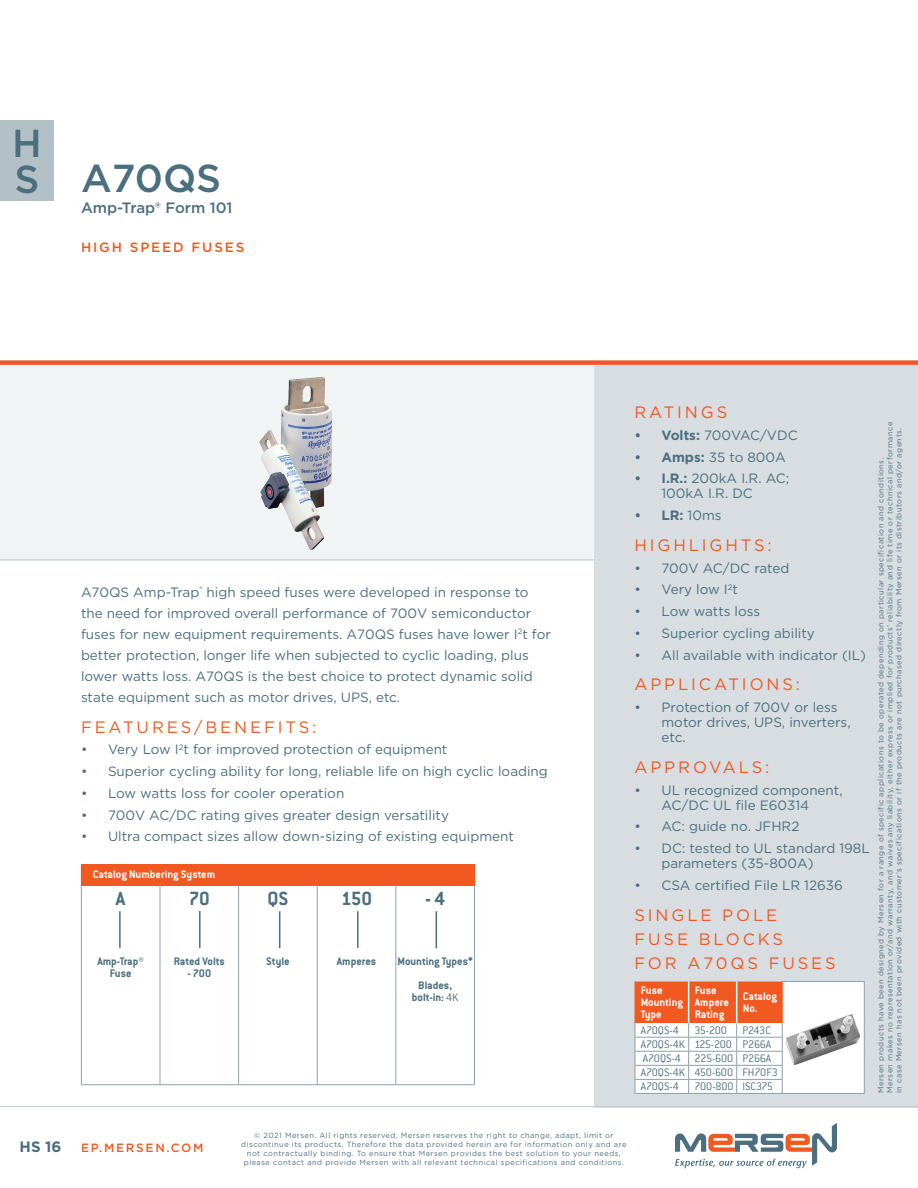
<style>
.page{position:relative;width:918px;height:1188px;background:#fff}
.page>*{position:absolute;margin:0;border:0;box-sizing:border-box;transform-origin:0 0}
.NEW_Product_MSL_Page{font:500 39px/36px "Gotham";color:#4b6f7f}
.NEW_Table_text{font:700 21px "Conduit ITC Std";letter-spacing:-.005em;color:#4b6f7f}
.NEW_Subhead{font:16.5px/24px "Gotham";letter-spacing:.175em;color:#f15921}
.NEW_Product_MSL_Desc{font:500 15px "Gotham";color:#4b6f7f}
.t1{font:700 15px "Gotham";color:#4b6f7f}
.NEW_Text{font:13.5px/21px "Gotham";color:#4b6f7f}
.NEW_Product_group{font:500 13.5px "Gotham";letter-spacing:.14em;color:#f15921}
.t2{font:700 13.5px "Gotham";color:#4b6f7f}
.NEW_Table_text-2{font:300 12px "Conduit ITC Std";color:#4b6f7f}
.NEW_Table_text-3{font:700 12px/12px "Conduit ITC Std";color:#4b6f7f;text-align:center}
.NEW_Table_header{font:700 12px/12px "Conduit ITC Std";color:#fff}
.t3{font:500 12px "Gotham";letter-spacing:.14em;color:#f15921}
.t4{font:7.5px/9px "Gotham";letter-spacing:.06em;color:#4b6f7f}
.s1{font-weight:300}
.s2{font-weight:700}
.s3{font-weight:400}
</style>
<div class="page">
<svg style="left:675px;top:1123px;width:162px;height:45px"></svg>
<div style="left:0;top:365px;width:594px;height:195px;background:#f1f4f5"></div>
<div style="left:594px;top:365px;width:324px;height:742px;background:#d7dde0"></div>
<div style="left:0;top:360px;width:918px;height:5px;background:#f15921"></div>
<hr style="left:0;top:560px;width:594px;height:1px;background:#c0cace">
<hr style="left:0;top:1106px;width:918px;height:1px;background:#c0cace">
<div style="left:0;top:120px;width:54px;height:81px;background:#b3c0c6"></div>
<img style="left:259px;top:377px;width:73px;height:173px">
<hr style="left:635px;top:1093px;width:54px;height:1px;background:#8ba2aa">
<hr style="left:689px;top:1093px;width:48px;height:1px;background:#8ba2aa">
<hr style="left:737px;top:1093px;width:45px;height:1px;background:#8ba2aa">
<hr style="left:782px;top:981px;width:83px;height:1px;background:#8ba2aa">
<svg style="left:635px;top:982px;width:230px;height:111px;background:#f5caba"></svg>
<hr style="left:782px;top:1093px;width:83px;height:1px;background:#8ba2aa">
<div style="left:785px;top:1008px;width:77px;height:59px;background:#fff"></div>
<img style="left:786px;top:1015px;width:73px;height:50px">
<div style="left:81px;top:865px;width:393px;height:21px;background:#f15921"></div>
<hr style="left:81px;top:864px;width:79px;height:1px;background:#f15921">
<hr style="left:160px;top:864px;width:79px;height:1px;background:#f15921">
<hr style="left:239px;top:864px;width:78px;height:1px;background:#f15921">
<hr style="left:317px;top:864px;width:79px;height:1px;background:#f15921">
<hr style="left:396px;top:864px;width:79px;height:1px;background:#f15921">
<hr style="left:81px;top:886px;width:1px;height:198px;background:#8ba2aa">
<hr style="left:160px;top:886px;width:1px;height:198px;background:#8ba2aa">
<hr style="left:238px;top:886px;width:1px;height:198px;background:#8ba2aa">
<hr style="left:317px;top:886px;width:1px;height:198px;background:#8ba2aa">
<hr style="left:396px;top:886px;width:1px;height:198px;background:#8ba2aa">
<hr style="left:474px;top:886px;width:1px;height:198px;background:#8ba2aa">
<hr style="left:81px;top:1084px;width:79px;height:1px;background:#8ba2aa">
<hr style="left:160px;top:1084px;width:79px;height:1px;background:#8ba2aa">
<hr style="left:239px;top:1084px;width:78px;height:1px;background:#8ba2aa">
<hr style="left:317px;top:1084px;width:79px;height:1px;background:#8ba2aa">
<hr style="left:396px;top:1084px;width:79px;height:1px;background:#8ba2aa">
<svg style="left:474px;top:865px;width:1px;height:21px"></svg>
<hr style="left:119px;top:911px;width:2px;height:37px;background:#4b6f7f">
<hr style="left:279px;top:911px;width:1px;height:37px;background:#4b6f7f">
<hr style="left:199px;top:911px;width:2px;height:37px;background:#4b6f7f">
<hr style="left:436px;top:911px;width:1px;height:37px;background:#4b6f7f">
<hr style="left:357px;top:911px;width:1px;height:37px;background:#4b6f7f">
<h1 class="NEW_Product_MSL_Page" style="left:12px;top:125px;width:31px">H<br>S</h1>
<p class="NEW_Product_MSL_Page" style="left:81px;top:160px;width:142px">A70QS</p>
<p class="NEW_Product_MSL_Desc" style="left:81px;top:198px;width:153px">Amp-Trap® Form 101</p>
<p class="NEW_Product_group" style="left:81px;top:239px;width:165px">HIGH SPEED FUSES</p>
<p class="NEW_Text" style="left:81px;top:581px;width:471px">A70QS Amp-Trap<sup>®</sup> high speed fuses were developed in response to the need for improved overall performance of 700V semiconductor fuses for new equipment requirements. A70QS fuses have lower I<sup>2</sup>t for better protection, longer life when subjected to cyclic loading, plus lower watts loss. A70QS is the best choice to protect dynamic solid state equipment such as motor drives, UPS, etc.</p>
<p class="NEW_Subhead" style="left:81px;top:714px;width:237px">FEATURES/BENEFITS:</p>
<p class="NEW_Text" style="left:81px;top:739px;width:368px">• Very Low I<sup>2</sup>t for improved protection of equipment</p>
<p class="NEW_Text" style="left:81px;top:761px;width:468px">• Superior cycling ability for long, reliable life on high cyclic loading</p>
<p class="NEW_Text" style="left:81px;top:782px;width:265px">• Low watts loss for cooler operation</p>
<p class="NEW_Text" style="left:81px;top:804px;width:370px">• 700V AC/DC rating gives greater design versatility</p>
<p class="NEW_Text" style="left:81px;top:826px;width:434px">• Ultra compact sizes allow down-sizing of existing equipment</p>
<p class="NEW_Table_header" style="left:93px;top:868px;width:124px">Catalog Numbering System</p>
<p class="NEW_Table_text" style="left:116px;top:886px;width:11px">A</p>
<p class="NEW_Table_text" style="left:189px;top:886px;width:23px">70</p>
<p class="NEW_Table_text" style="left:267px;top:886px;width:22px">QS</p>
<p class="NEW_Table_text" style="left:341px;top:886px;width:32px">150</p>
<p class="NEW_Table_text" style="left:425px;top:886px;width:22px">- 4</p>
<p class="NEW_Table_text-3" style="left:97px;top:955px;width:48px">Amp-Trap®<br>Fuse</p>
<p class="NEW_Table_text-3" style="left:174px;top:955px;width:53px">Rated Volts</p>
<p class="NEW_Table_text-3" style="left:187px;top:967px;width:25px">- 700</p>
<p class="NEW_Table_text-3" style="left:266px;top:955px;width:25px">Style</p>
<p class="NEW_Table_text-3" style="left:337px;top:955px;width:41px">Amperes</p>
<p class="NEW_Table_text-3" style="left:398px;top:955px;width:77px">Mounting Types*</p>
<p class="NEW_Table_text-3" style="left:412px;top:979px;width:48px">Blades, bolt-in: <span class="s1">4K</span></p>
<p class="NEW_Subhead" style="left:634px;top:400px;width:94px">RATINGS</p>
<p class="NEW_Text" style="left:634px;top:424px;width:165px"><span class="s2">• Volts:</span> 700VAC/VDC</p>
<p class="NEW_Text" style="left:634px;top:446px;width:153px"><span class="s2">• Amps:</span> 35 to 800A</p>
<p class="NEW_Text" style="left:662px;top:471px;width:129px;line-height:15px;text-indent:-27px"><span class="s2">• I.R.:</span> 200kA I.R. AC;<br>100kA I.R. DC</p>
<p class="t2" style="left:634px;top:506px;width:89px">• LR: <span class="s3">10ms</span></p>
<p class="NEW_Subhead" style="left:634px;top:533px;width:139px">HIGHLIGHTS:</p>
<p class="NEW_Text" style="left:634px;top:557px;width:156px">• 700V AC/DC rated</p>
<p class="NEW_Text" style="left:634px;top:579px;width:105px">• Very low I<sup>2</sup>t</p>
<p class="NEW_Text" style="left:634px;top:601px;width:127px">• Low watts loss</p>
<p class="NEW_Text" style="left:634px;top:622px;width:182px">• Superior cycling ability</p>
<p class="NEW_Text" style="left:634px;top:644px;width:233px">• All available with indicator (IL)</p>
<p class="NEW_Subhead" style="left:634px;top:672px;width:167px">APPLICATIONS:</p>
<p class="NEW_Text" style="left:662px;top:700px;width:191px;line-height:15px;text-indent:-27px">• Protection of 700V or less motor drives, UPS, inverters, etc.</p>
<p class="NEW_Subhead" style="left:634px;top:755px;width:137px">APPROVALS:</p>
<p class="NEW_Text" style="left:634px;top:782px;width:210px;line-height:15px;text-align:center">• UL recognized component,<br>AC/DC UL file E60314</p>
<p class="NEW_Text" style="left:634px;top:816px;width:166px">• AC: guide no. JFHR2</p>
<p class="NEW_Text" style="left:662px;top:841px;width:210px;line-height:15px;text-indent:-27px">• DC: tested to UL standard 198L parameters (35-800A)</p>
<p class="NEW_Text" style="left:634px;top:874px;width:210px">• CSA certified File LR 12636</p>
<p class="NEW_Subhead" style="left:634px;top:903px;width:203px">SINGLE POLE<br>FUSE BLOCKS<br>FOR A70QS FUSES</p>
<p class="NEW_Table_header" style="left:641px;top:984px;width:44px">Fuse<br>Mounting<br>Type</p>
<p class="NEW_Table_header" style="left:695px;top:984px;width:23px">Fuse</p>
<p class="NEW_Table_header" style="left:695px;top:996px;width:36px">Ampere<br>Rating</p>
<p class="NEW_Table_header" style="left:743px;top:990px;width:36px">Catalog<br>No.</p>
<p class="NEW_Table_text-2" style="left:641px;top:1023px;width:40px">A70QS-4</p>
<p class="NEW_Table_text-2" style="left:694px;top:1023px;width:34px">35-200</p>
<p class="NEW_Table_text-2" style="left:742px;top:1023px;width:30px">P243C</p>
<p class="NEW_Table_text-2" style="left:641px;top:1037px;width:46px">A70QS-4K</p>
<p class="NEW_Table_text-2" style="left:694px;top:1037px;width:39px">125-200</p>
<p class="NEW_Table_text-2" style="left:742px;top:1037px;width:30px">P266A</p>
<p class="NEW_Table_text-2" style="left:643px;top:1051px;width:40px">A70QS-4</p>
<p class="NEW_Table_text-2" style="left:694px;top:1051px;width:40px">225-600</p>
<p class="NEW_Table_text-2" style="left:742px;top:1051px;width:30px">P266A</p>
<p class="NEW_Table_text-2" style="left:641px;top:1065px;width:46px">A70QS-4K</p>
<p class="NEW_Table_text-2" style="left:694px;top:1065px;width:40px">450-600</p>
<p class="NEW_Table_text-2" style="left:742px;top:1065px;width:37px">FH70F3</p>
<p class="NEW_Table_text-2" style="left:641px;top:1079px;width:40px">A70QS-4</p>
<p class="NEW_Table_text-2" style="left:694px;top:1079px;width:41px">700-800</p>
<p class="NEW_Table_text-2" style="left:742px;top:1079px;width:32px">ISC375</p>
<p class="t4" style="left:876px;top:1093px;width:673px;rotate:-90deg">Mersen products have been designed by Mersen for a range of specific applications to be operated depending on particular specification and conditions.<br>Mersen makes no representation or/and warranty, and waives any liability, either express or implied for products’ reliability and life time or technical performance in case Mersen has not been provided with customer’s specifications or if the products are not purchased directly from Mersen or its distributors and/or agents.</p>
<p class="t1" style="left:20px;top:1136px;width:43px">HS 16</p>
<p class="t3" style="left:81px;top:1140px;width:124px">EP.MERSEN.COM</p>
<p class="t4" style="left:241px;top:1131px;width:387px;text-align:center">© 2021 Mersen. All rights reserved. Mersen reserves the right to change, adapt, limit or discontinue its products. Therefore the data provided herein are for information only and are not contractually binding. To ensure that Mersen provides the best solution to your needs, please contact and provide Mersen with all relevant technical specifications and conditions.</p>
</div>
